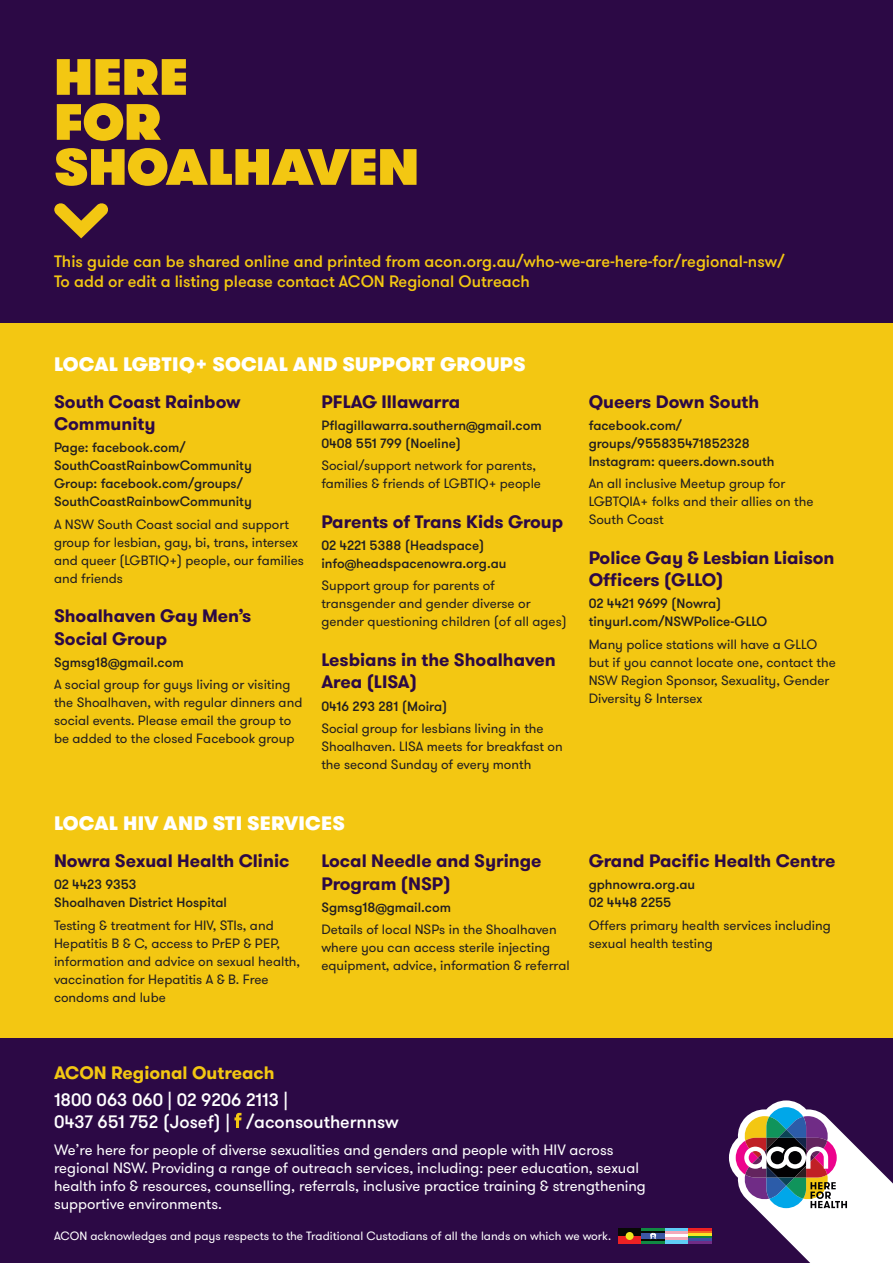
<style>
.page{position:relative;width:893px;height:1263px;background:#2c0945}
.page>*{position:absolute;margin:0;border:0;box-sizing:border-box;transform-origin:0 0}
.here_for{font:800 51px "GT Walsheim";letter-spacing:-.01em;color:#f3c712}
.heading{font:900 19.5px "GT Walsheim";letter-spacing:.015em;color:#fff}
.org_name{font:700 18px/22.5px "GT Walsheim";color:#2c0945}
.t1{font:500 18px "GT Walsheim";color:#fff}
.t2{font:700 18px "GT Walsheim";color:#f3c712}
.t3{font:500 16.5px "GT Walsheim";color:#f3c712}
.t4{font:15px/18px "GT Walsheim";color:#fff}
.sub_head{font:13.5px/18px "GT Walsheim";color:#231f20}
.sub_head-2{font:500 13.5px/18px "GT Walsheim";color:#231f20}
.t5{font:12px "GT Walsheim";color:#fff}
</style>
<div class="page">
<div style="left:0;top:323px;width:893px;height:714px;background:#f3c712"></div>
<svg style="left:729px;top:1100px;width:164px;height:163px"></svg>
<div style="left:618px;top:1236px;width:23px;height:7px;background:#ee2123"></div>
<div style="left:618px;top:1228px;width:23px;height:8px;background:#070904"></div>
<div style="left:626px;top:1232px;width:8px;height:8px;background:#f0e81f;border-radius:50%"></div>
<hr style="left:641px;top:1228px;width:24px;height:3px;background:#118943">
<hr style="left:641px;top:1240px;width:24px;height:3px;background:#118943">
<svg style="left:641px;top:1231px;width:24px;height:10px"></svg>
<hr style="left:665px;top:1228px;width:23px;height:3px;background:#5fcdf5">
<hr style="left:665px;top:1231px;width:23px;height:3px;background:#f2aaba">
<hr style="left:665px;top:1234px;width:23px;height:3px;background:#fff">
<hr style="left:665px;top:1237px;width:23px;height:3px;background:#f2aaba">
<hr style="left:665px;top:1240px;width:23px;height:3px;background:#5fcdf5">
<hr style="left:688px;top:1228px;width:24px;height:3px;background:#ee2123">
<hr style="left:688px;top:1231px;width:24px;height:2px;background:#f36a21">
<hr style="left:688px;top:1233px;width:24px;height:3px;background:#f7e623">
<hr style="left:688px;top:1236px;width:24px;height:2px;background:#0e813f">
<hr style="left:688px;top:1238px;width:24px;height:3px;background:#3c50a2">
<hr style="left:688px;top:1241px;width:24px;height:2px;background:#702c86">
<svg style="left:234px;top:1113px;width:8px;height:15px"></svg>
<svg style="left:54px;top:203px;width:54px;height:35px"></svg>
<p class="here_for" style="left:54px;top:41px;width:136px">HERE</p>
<p class="here_for" style="left:54px;top:86px;width:109px">FOR</p>
<p class="here_for" style="left:54px;top:131px;width:367px">SHOALHAVEN</p>
<p class="t3" style="left:54px;top:251px;width:732px">This guide can be shared online and printed from acon.org.au/who-we-are-here-for/regional-nsw/</p>
<p class="t3" style="left:54px;top:270px;width:477px">To add or edit a listing please contact ACON Regional Outreach</p>
<p class="heading" style="left:54px;top:351px;width:473px">LOCAL LGBTIQ+ SOCIAL AND SUPPORT GROUPS</p>
<p class="org_name" style="left:54px;top:390px;width:188px">South Coast Rainbow<br>Community</p>
<p class="sub_head-2" style="left:54px;top:439px;width:199px">Page: facebook.com/<br>SouthCoastRainbowCommunity</p>
<p class="sub_head-2" style="left:54px;top:475px;width:199px">Group: facebook.com/groups/<br>SouthCoastRainbowCommunity</p>
<p class="sub_head" style="left:54px;top:515px;width:251px">A NSW South Coast social and support group for lesbian, gay, bi, trans, intersex and queer (LGBTIQ+) people, our families and friends</p>
<p class="org_name" style="left:54px;top:605px;width:199px">Shoalhaven Gay Men’s<br>Social Group</p>
<p class="sub_head-2" style="left:54px;top:654px;width:131px">Sgmsg18@gmail.com</p>
<p class="sub_head" style="left:54px;top:676px;width:250px">A social group for guys living or visiting the Shoalhaven, with regular dinners and social events. Please email the group to be added to the closed Facebook group</p>
<p class="org_name" style="left:321px;top:390px;width:140px">PFLAG Illawarra</p>
<p class="sub_head-2" style="left:321px;top:417px;width:222px">Pflagillawarra.southern@gmail.com</p>
<p class="sub_head-2" style="left:321px;top:435px;width:141px">0408 551 799 (Noeline)</p>
<p class="sub_head" style="left:321px;top:457px;width:221px">Social/support network for parents, families &amp; friends of LGBTIQ+ people</p>
<p class="org_name" style="left:321px;top:510px;width:244px">Parents of Trans Kids Group</p>
<p class="sub_head-2" style="left:321px;top:537px;width:165px">02 4221 5388 (Headspace)</p>
<p class="sub_head-2" style="left:321px;top:555px;width:187px">info@headspacenowra.org.au</p>
<p class="sub_head" style="left:321px;top:577px;width:247px">Support group for parents of transgender and gender diverse or gender questioning children (of all ages)</p>
<p class="org_name" style="left:321px;top:648px;width:236px">Lesbians in the Shoalhaven<br>Area (LISA)</p>
<p class="sub_head-2" style="left:321px;top:697px;width:128px">0416 293 281 (Moira)</p>
<p class="sub_head" style="left:321px;top:719px;width:243px">Social group for lesbians living in the<br>Shoalhaven. LISA meets for breakfast on the second Sunday of every month</p>
<p class="heading" style="left:54px;top:810px;width:292px">LOCAL HIV AND STI SERVICES</p>
<p class="org_name" style="left:54px;top:850px;width:237px">Nowra Sexual Health Clinic</p>
<p class="sub_head-2" style="left:54px;top:876px;width:84px">02 4423 9353</p>
<p class="sub_head-2" style="left:54px;top:894px;width:174px">Shoalhaven District Hospital</p>
<p class="sub_head" style="left:54px;top:916px;width:248px">Testing &amp; treatment for HIV, STIs, and Hepatitis B &amp; C, access to PrEP &amp; PEP, information and advice on sexual health, vaccination for Hepatitis A &amp; B. Free condoms and lube</p>
<p class="org_name" style="left:321px;top:850px;width:222px">Local Needle and Syringe<br>Program (NSP)</p>
<p class="sub_head-2" style="left:321px;top:898px;width:131px">Sgmsg18@gmail.com</p>
<p class="sub_head" style="left:321px;top:921px;width:250px">Details of local NSPs in the Shoalhaven where you can access sterile injecting equipment, advice, information &amp; referral</p>
<p class="org_name" style="left:589px;top:390px;width:172px">Queers Down South</p>
<p class="sub_head-2" style="left:589px;top:417px;width:162px">facebook.com/ groups/955835471852328</p>
<p class="sub_head-2" style="left:589px;top:453px;width:187px">Instagram: queers.down.south</p>
<p class="sub_head" style="left:589px;top:475px;width:226px">An all inclusive Meetup group for<br>LGBTQIA+ folks and their allies on the<br>South Coast</p>
<p class="org_name" style="left:589px;top:546px;width:247px">Police Gay &amp; Lesbian Liaison<br>Officers (GLLO)</p>
<p class="sub_head-2" style="left:589px;top:595px;width:134px">02 4421 9699 (Nowra)</p>
<p class="sub_head-2" style="left:589px;top:613px;width:180px">tinyurl.com/NSWPolice-GLLO</p>
<p class="sub_head" style="left:589px;top:635px;width:249px">Many police stations will have a GLLO but if you cannot locate one, contact the NSW Region Sponsor, Sexuality, Gender Diversity &amp; Intersex</p>
<p class="org_name" style="left:589px;top:850px;width:248px">Grand Pacific Health Centre</p>
<p class="sub_head-2" style="left:589px;top:876px;width:108px">gphnowra.org.au</p>
<p class="sub_head-2" style="left:589px;top:894px;width:84px">02 4448 2255</p>
<p class="sub_head" style="left:589px;top:916px;width:244px">Offers primary health services including sexual health testing</p>
<p class="t2" style="left:54px;top:1061px;width:222px">ACON Regional Outreach</p>
<p class="t1" style="left:54px;top:1088px;width:236px">1800 063 060 | 02 9206 2113 |</p>
<p class="t1" style="left:54px;top:1110px;width:346px">0437 651 752 (Josef) | /aconsouthernnsw</p>
<p class="t4" style="left:54px;top:1141px;width:593px">We’re here for people of diverse sexualities and genders and people with HIV across regional NSW. Providing a range of outreach services, including: peer education, sexual health info &amp; resources, counselling, referrals, inclusive practice training &amp; strengthening supportive environments.</p>
<p class="t5" style="left:54px;top:1229px;width:559px">ACON acknowledges and pays respects to the Traditional Custodians of all the lands on which we work.</p>
</div>
